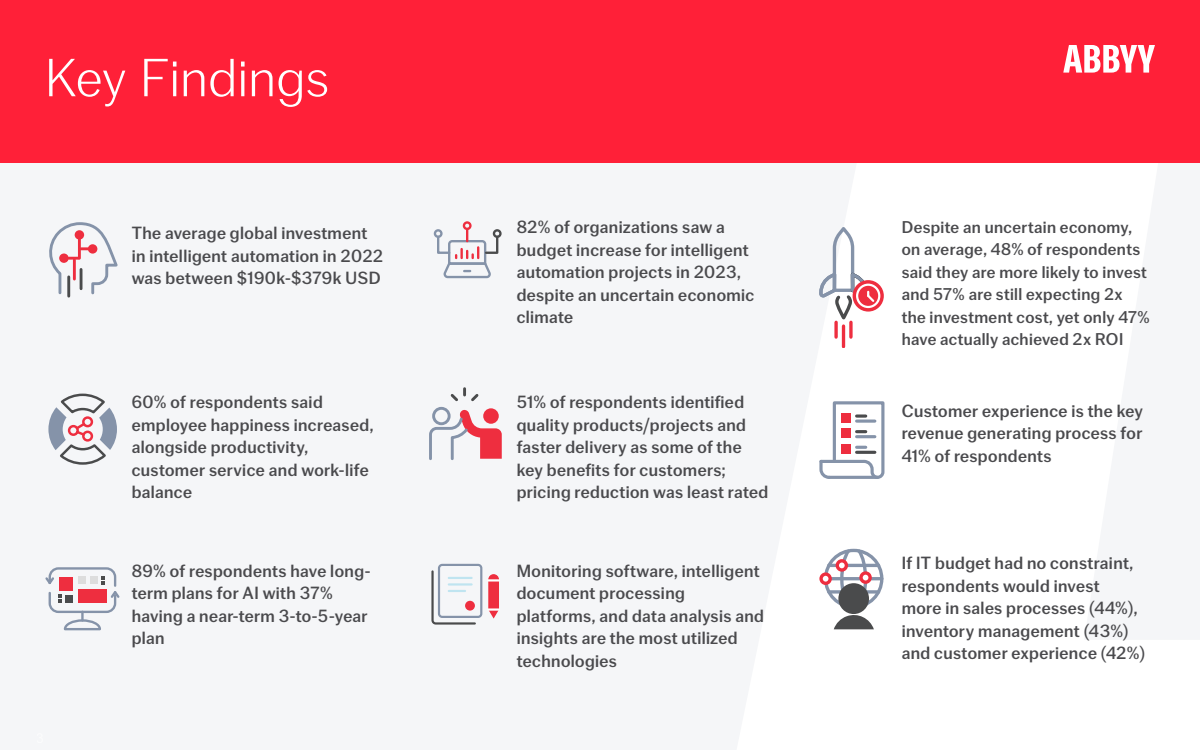
<style>
.page{position:relative;width:1200px;height:750px;background:#f5f6f8}
.page>*{position:absolute;margin:0;border:0;box-sizing:border-box;transform-origin:0 0}
.t1{font:300 55px "Co Fo Gothic";letter-spacing:.005em;color:#fff}
.t2{font:500 18.12px/22.5px "Co Fo Gothic";letter-spacing:.02em;color:#4a4a4d}
.t3{font:500 17.5px/22.5px "Co Fo Gothic";letter-spacing:.02em;color:#4a4a4d}
</style>
<div class="page">
<div style="left:0;top:0;width:1200px;height:163px;background:#ff2038"></div>
<svg style="left:1063px;top:45px;width:92px;height:28px"></svg>
<svg style="left:49px;top:222px;width:69px;height:74px"></svg>
<div style="left:434px;top:229px;width:9px;height:9px;border:2px solid #8593a9;border-radius:50%"></div>
<div style="left:493px;top:229px;width:9px;height:9px;border:2px solid #4a4b4c;border-radius:50%"></div>
<div style="left:463px;top:221px;width:9px;height:9px;border:2px solid #ee2e3f;border-radius:50%"></div>
<svg style="left:436px;top:229px;width:64px;height:50px"></svg>
<svg style="left:853px;top:280px;width:31px;height:32px"></svg>
<div style="left:856px;top:284px;width:24px;height:24px;border:2px solid #fff;border-radius:50%"></div>
<svg style="left:819px;top:227px;width:57px;height:94px"></svg>
<svg style="left:834px;top:322px;width:4px;height:15px"></svg>
<svg style="left:849px;top:322px;width:4px;height:15px"></svg>
<hr style="left:842px;top:326px;width:3px;height:21px;background:#ee2e3f">
<svg style="left:48px;top:394px;width:69px;height:71px"></svg>
<div style="left:432px;top:407px;width:19px;height:18px;border:3px solid #8593a9;border-radius:50%"></div>
<svg style="left:483px;top:408px;width:16px;height:16px"></svg>
<svg style="left:429px;top:410px;width:73px;height:50px"></svg>
<svg style="left:450px;top:389px;width:29px;height:13px"></svg>
<svg style="left:819px;top:401px;width:66px;height:78px"></svg>
<div style="left:841px;top:444px;width:10px;height:10px;background:#ee2e3f"></div>
<svg style="left:45px;top:567px;width:75px;height:64px"></svg>
<div style="left:438px;top:564px;width:44px;height:54px;border:2px solid #8593a9;border-radius:3px"></div>
<svg style="left:431px;top:569px;width:46px;height:56px"></svg>
<svg style="left:488px;top:574px;width:11px;height:45px"></svg>
<div style="left:465px;top:601px;width:10px;height:10px;background:#ee2e3f;border-radius:50%"></div>
<div style="left:824px;top:549px;width:59px;height:60px;border:3px solid #8593a9;border-radius:50%"></div>
<hr style="left:826px;top:577px;width:56px;height:3px;background:#8593a9">
<svg style="left:829px;top:590px;width:50px;height:4px"></svg>
<hr style="left:829px;top:564px;width:50px;height:3px;background:#8593a9">
<svg style="left:821px;top:574px;width:9px;height:9px"></svg>
<div style="left:819px;top:572px;width:13px;height:13px;border:3px solid #ee2e3f;border-radius:50%"></div>
<svg style="left:834px;top:548px;width:40px;height:81px"></svg>
<h1 class="t1" style="left:45px;top:48px;width:286px">Key Findings</h1>
<p class="t2" style="left:132px;top:222px;width:253px">The average global investment in intelligent automation in 2022 was between $190k-$379k USD</p>
<p class="t2" style="left:517px;top:216px;width:239px">82% of organizations saw a budget increase for intelligent automation projects in 2023, despite an uncertain economic climate</p>
<p class="t3" style="left:902px;top:215px;width:250px">Despite an uncertain economy, on average, 48% of respondents said they are more likely to invest and 57% are still expecting 2x the investment cost, yet only 47% have actually achieved 2x ROI</p>
<p class="t2" style="left:132px;top:391px;width:243px">60% of respondents said employee happiness increased, alongside productivity, customer service and work-life balance</p>
<p class="t2" style="left:517px;top:391px;width:253px">51% of respondents identified quality products/projects and faster delivery as some of the key benefits for customers; pricing reduction was least rated</p>
<p class="t2" style="left:902px;top:399px;width:243px;text-align:justify">Customer experience is the key revenue generating process for 41% of respondents</p>
<p class="t2" style="left:132px;top:559px;width:240px">89% of respondents have long&shy;term plans for AI with 37% having a near-term 3-to-5-year plan</p>
<p class="t2" style="left:517px;top:559px;width:249px">Monitoring software, intelligent document processing platforms, and data analysis and insights are the most utilized technologies</p>
<p class="t2" style="left:902px;top:552px;width:245px">If IT budget had no constraint, respondents would invest<br>more in sales processes (44%), inventory management (43%) and customer experience (42%)</p>
</div>
